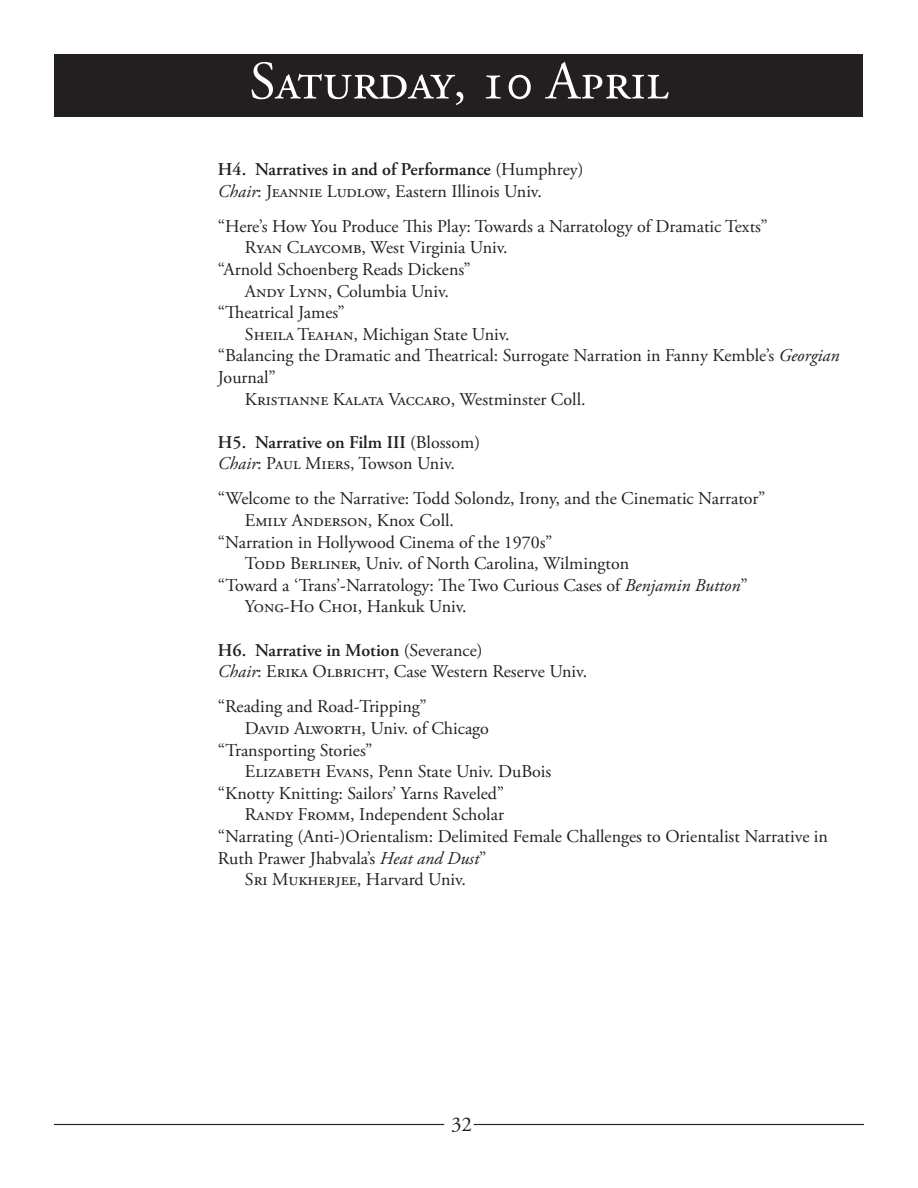
<style>
.page{position:relative;width:918px;height:1188px;background:#fff}
.page>*{position:absolute;margin:0;border:0;box-sizing:border-box;transform-origin:0 0}
.t1{font:54px "Adobe Garamond Pro";color:#fff}
.t2{font:21px "Adobe Garamond Pro";color:#231f20}
.t3{font:18px/21.6px "Adobe Garamond Pro";color:#231f20}
.s1{font-weight:600}
.s2{font-style:italic}
</style>
<div class="page">
<hr style="left:54px;top:1124px;width:390px;height:1px;background:#231f20">
<hr style="left:474px;top:1124px;width:390px;height:1px;background:#231f20">
<div style="left:55px;top:54px;width:808px;height:63px;background:#231f20"></div>
<h1 class="t1" style="left:249px;top:49px;width:421px">SATURDAY, 10 APRIL</h1>
<p class="t3" style="left:218px;top:159px;width:367px"><span class="s1">H4. Narratives in and of Performance</span> (Humphrey)<br><span class="s2">Chair</span>: JEANNIE LUDLOW, Eastern Illinois Univ.</p>
<p class="t3" style="left:218px;top:216px;width:551px">“Here’s How You Produce This Play: Towards a Narratology of Dramatic Texts”</p>
<p class="t3" style="left:245px;top:237px;width:264px">RYAN CLAYCOMB, West Virginia Univ.</p>
<p class="t3" style="left:218px;top:259px;width:254px">“Arnold Schoenberg Reads Dickens”</p>
<p class="t3" style="left:245px;top:281px;width:206px">ANDY LYNN, Columbia Univ.</p>
<p class="t3" style="left:218px;top:302px;width:128px">“Theatrical James”</p>
<p class="t3" style="left:245px;top:324px;width:266px">SHEILA TEAHAN, Michigan State Univ.</p>
<p class="t3" style="left:218px;top:345px;width:623px">“Balancing the Dramatic and Theatrical: Surrogate Narration in Fanny Kemble’s <span class="s2">Georgian</span></p>
<p class="t3" style="left:218px;top:367px;width:59px">Journal”</p>
<p class="t3" style="left:245px;top:389px;width:342px">KRISTIANNE KALATA VACCARO, Westminster Coll.</p>
<p class="t3" style="left:218px;top:432px;width:264px"><span class="s1">H5. Narrative on Film III</span> (Blossom)<br><span class="s2">Chair</span>: PAUL MIERS, Towson Univ.</p>
<p class="t3" style="left:218px;top:489px;width:549px">“Welcome to the Narrative: Todd Solondz, Irony, and the Cinematic Narrator”</p>
<p class="t3" style="left:245px;top:510px;width:211px">EMILY ANDERSON, Knox Coll.</p>
<p class="t3" style="left:218px;top:532px;width:336px">“Narration in Hollywood Cinema of the 1970s”</p>
<p class="t3" style="left:245px;top:553px;width:386px">TODD BERLINER, Univ. of North Carolina, Wilmington</p>
<p class="t3" style="left:218px;top:575px;width:531px">“Toward a ‘Trans’-Narratology: The Two Curious Cases of <span class="s2">Benjamin Button</span>”</p>
<p class="t3" style="left:245px;top:597px;width:223px">YONG-HO CHOI, Hankuk Univ.</p>
<p class="t3" style="left:218px;top:640px;width:371px"><span class="s1">H6. Narrative in Motion</span> (Severance)<br><span class="s2">Chair</span>: ERIKA OLBRICHT, Case Western Reserve Univ.</p>
<p class="t3" style="left:218px;top:696px;width:210px">“Reading and Road-Tripping”</p>
<p class="t3" style="left:245px;top:718px;width:246px">DAVID ALWORTH, Univ. of Chicago</p>
<p class="t3" style="left:218px;top:740px;width:156px">“Transporting Stories”</p>
<p class="t3" style="left:245px;top:761px;width:308px">ELIZABETH EVANS, Penn State Univ. DuBois</p>
<p class="t3" style="left:218px;top:783px;width:288px">“Knotty Knitting: Sailors’ Yarns Raveled”</p>
<p class="t3" style="left:245px;top:804px;width:261px">RANDY FROMM, Independent Scholar</p>
<p class="t3" style="left:218px;top:826px;width:612px">“Narrating (Anti-)Orientalism: Delimited Female Challenges to Orientalist Narrative in</p>
<p class="t3" style="left:218px;top:848px;width:270px">Ruth Prawer Jhabvala’s <span class="s2">Heat and Dust</span>”</p>
<p class="t3" style="left:245px;top:869px;width:223px">SRI MUKHERJEE, Harvard Univ.</p>
<p class="t2" style="left:451px;top:1112px;width:22px">32</p>
</div>
